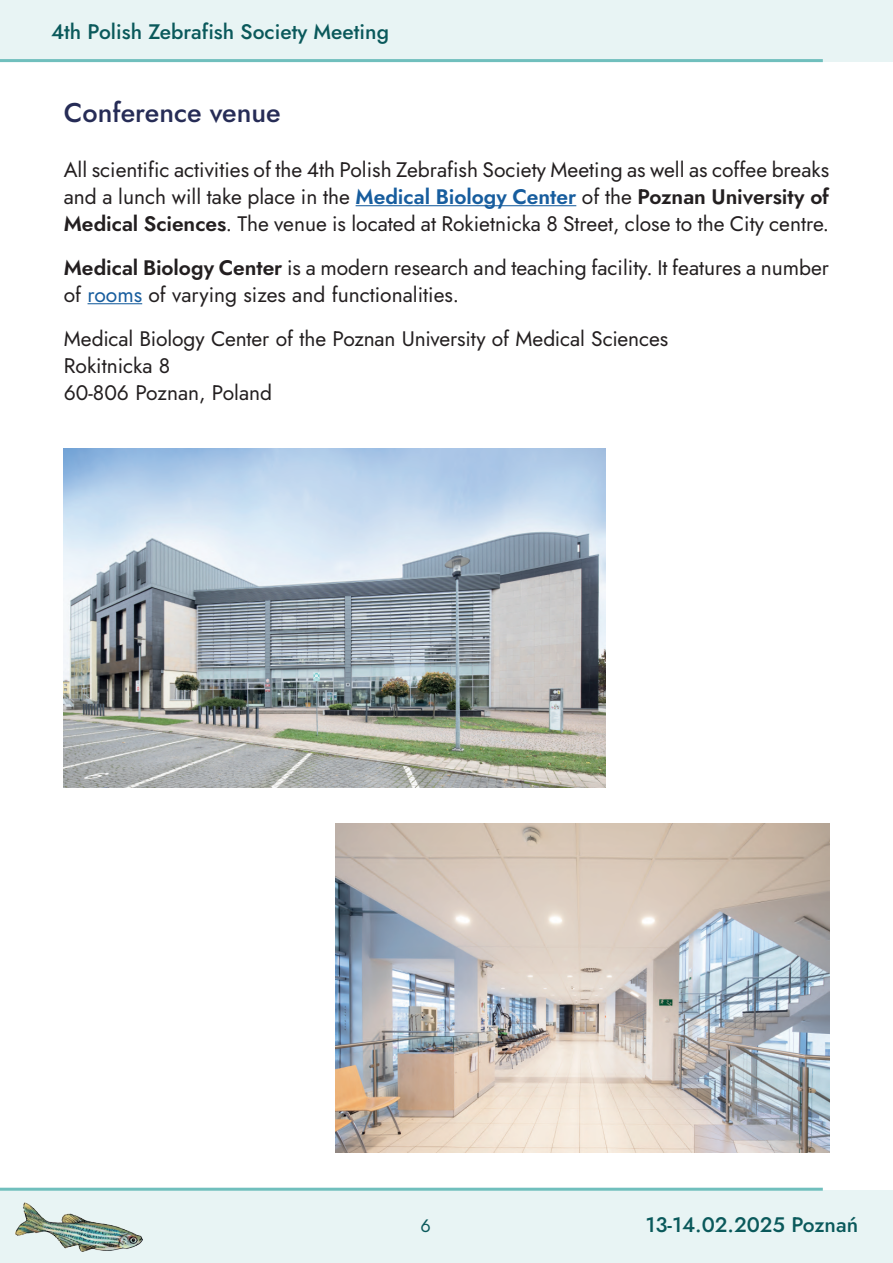
<style>
.page{position:relative;width:893px;height:1263px;background:#fff}
.page>*{position:absolute;margin:0;border:0;box-sizing:border-box;transform-origin:0 0}
.t1{font:500 27px "Jost";color:#262c56}
.t2{font:21px/27px "Jost";color:#231f20}
.t3{font:500 21px "Jost";color:#0a595b}
.t4{font:18px "Jost";color:#0a595b}
.s1{font-weight:600;color:#175d9e}
.s2{font-weight:600}
.s3{color:#175d9e}
</style>
<div class="page">
<div style="left:0;top:0;width:893px;height:62px;background:#e8f4f4"></div>
<div style="left:0;top:1191px;width:893px;height:72px;background:#e8f4f4"></div>
<hr style="left:0;top:59px;width:823px;height:3px;background:#70bfbd">
<img style="left:16px;top:1202px;width:126px;height:49px">
<hr style="left:0;top:1188px;width:823px;height:3px;background:#70bfbd">
<hr style="left:356px;top:205px;width:220px;height:1px;background:#175d9e">
<hr style="left:88px;top:303px;width:54px;height:1px;background:#175d9e">
<img style="left:64px;top:448px;width:541px;height:339px">
<img style="left:335px;top:823px;width:494px;height:330px">
<p class="t3" style="left:51px;top:18px;width:339px">4th Polish Zebrafish Society Meeting</p>
<p class="t1" style="left:64px;top:94px;width:219px">Conference venue</p>
<p class="t2" style="left:64px;top:156px;width:767px;text-align:justify">All scientific activities of the 4th Polish Zebrafish Society Meeting as well as coffee breaks and a lunch will take place in the <span class="s1">Medical Biology Center</span> of the <span class="s2">Poznan University of Medical Sciences</span>. The venue is located at Rokietnicka 8 Street, close to the City centre.</p>
<p class="t2" style="left:64px;top:254px;width:767px"><span class="s2">Medical Biology Center</span> is a modern research and teaching facility. It features a number of <span class="s3">rooms</span> of varying sizes and functionalities.</p>
<p class="t2" style="left:64px;top:325px;width:606px">Medical Biology Center of the Poznan University of Medical Sciences<br>Rokitnicka 8<br>60-806 Poznan, Poland</p>
<p class="t4" style="left:420px;top:1213px;width:12px">6</p>
<p class="t3" style="left:646px;top:1210px;width:214px">13-14.02.2025 Poznań</p>
</div>
